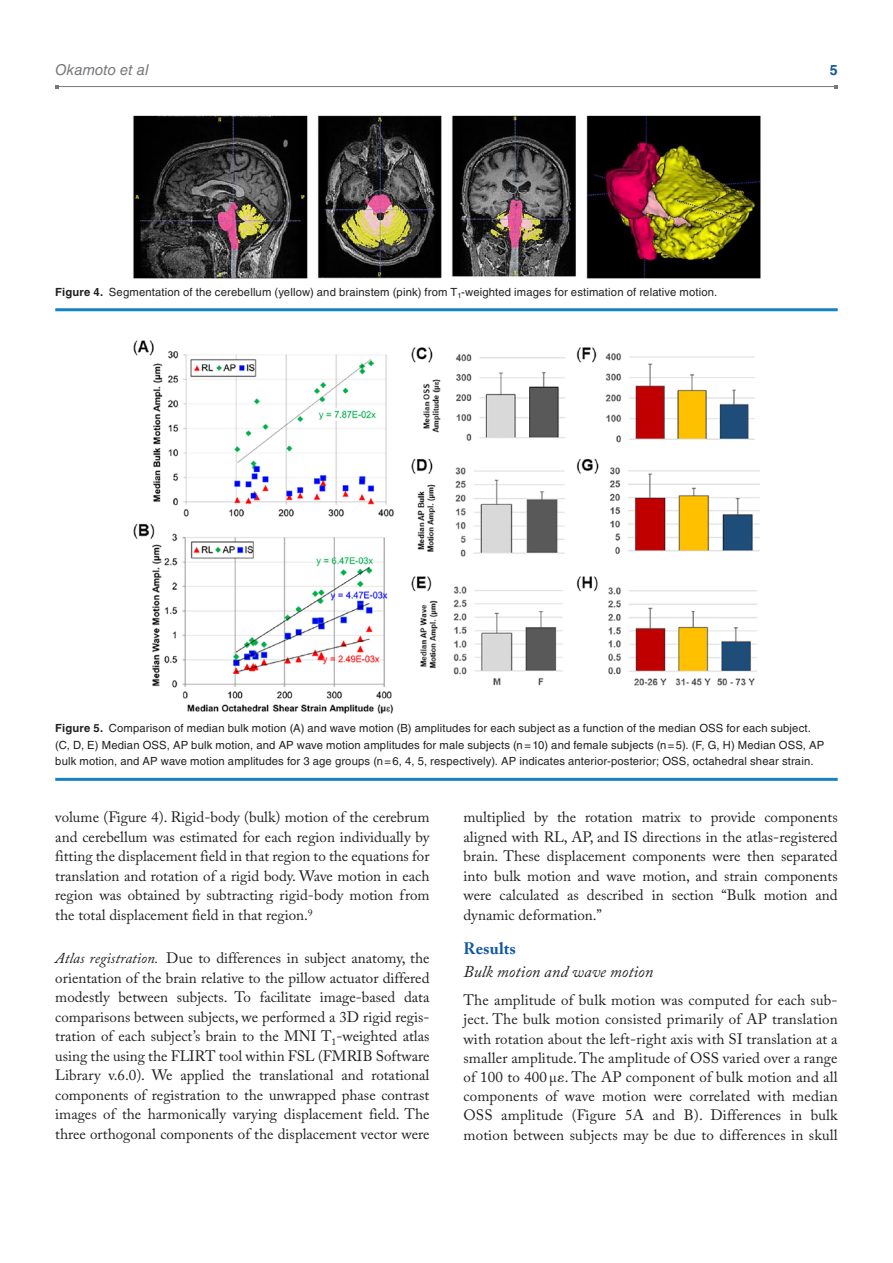
<style>
.page{position:relative;width:893px;height:1263px;background:#fff}
.page>*{position:absolute;margin:0;border:0;box-sizing:border-box;transform-origin:0 0}
.t1{font:italic 16.5px "Adobe Caslon Pro";color:#231f20}
.t2{font:700 16.5px "Adobe Caslon Pro";letter-spacing:.005em;color:#1055a4}
.t3{font:15px/19.5px "Adobe Caslon Pro";color:#231f20;text-align:justify}
.t4{font:italic 15px "Helvetica LT Std";color:#76787b}
.t5{font:700 14.25px "Helvetica LT Std";color:#1055a4}
.t6{font:11.25px/16.5px "Helvetica LT Std";letter-spacing:.015em;color:#231f20}
.s1{font-weight:700}
.s2{font-style:italic}
</style>
<div class="page">
<hr style="left:57px;top:86px;width:779px;height:1px;background:#76787b">
<hr style="left:55px;top:308px;width:783px;height:3px;background:#1582c5">
<img style="left:133px;top:115px;width:628px;height:164px">
<hr style="left:55px;top:778px;width:783px;height:3px;background:#1582c5">
<img style="left:133px;top:340px;width:627px;height:374px">
<p class="t4" style="left:55px;top:61px;width:95px">Okamoto et al</p>
<p class="t5" style="left:830px;top:61px;width:9px">5</p>
<p class="t6" style="left:55px;top:283px;width:664px"><span class="s1">Figure 4.</span> Segmentation of the cerebellum (yellow) and brainstem (pink) from T<sub>1</sub>-weighted images for estimation of relative motion.</p>
<p class="t6" style="left:55px;top:720px;width:770px"><span class="s1">Figure 5.</span> Comparison of median bulk motion (A) and wave motion (B) amplitudes for each subject as a function of the median OSS for each subject. (C, D, E) Median OSS, AP bulk motion, and AP wave motion amplitudes for male subjects (n=10) and female subjects (n=5). (F, G, H) Median OSS, AP bulk motion, and AP wave motion amplitudes for 3 age groups (n=6, 4, 5, respectively). AP indicates anterior-posterior; OSS, octahedral shear strain.</p>
<p class="t3" style="left:55px;top:807px;width:376px">volume (Figure 4). Rigid-body (bulk) motion of the cerebrum and cerebellum was estimated for each region individually by fitting the displacement field in that region to the equations for translation and rotation of a rigid body. Wave motion in each region was obtained by subtracting rigid-body motion from the total displacement field in that region.<sup>9</sup></p>
<p class="t3" style="left:55px;top:948px;width:376px"><span class="s2">Atlas registration.</span> Due to differences in subject anatomy, the orientation of the brain relative to the pillow actuator differed modestly between subjects. To facilitate image-based data comparisons between subjects, we performed a 3D rigid regis&shy;tration of each subject’s brain to the MNI T<sub>1</sub>-weighted atlas using the using the FLIRT tool within FSL (FMRIB Software Library v.6.0). We applied the translational and rotational components of registration to the unwrapped phase contrast images of the harmonically varying displacement field. The three orthogonal components of the displacement vector were</p>
<p class="t3" style="left:463px;top:807px;width:376px">multiplied by the rotation matrix to provide components aligned with RL, AP, and IS directions in the atlas-registered brain. These displacement components were then separated into bulk motion and wave motion, and strain components were calculated as described in section “Bulk motion and dynamic deformation.”</p>
<p class="t2" style="left:463px;top:939px;width:54px">Results</p>
<p class="t1" style="left:463px;top:961px;width:191px">Bulk motion and wave motion</p>
<p class="t3" style="left:463px;top:990px;width:376px">The amplitude of bulk motion was computed for each sub&shy;ject. The bulk motion consisted primarily of AP translation with rotation about the left-right axis with SI translation at a smaller amplitude. The amplitude of OSS varied over a range of 100 to 400 µ . The AP component of bulk motion and all components of wave motion were correlated with median OSS amplitude (Figure 5A and B). Differences in bulk motion between subjects may be due to differences in skull</p>
</div>
